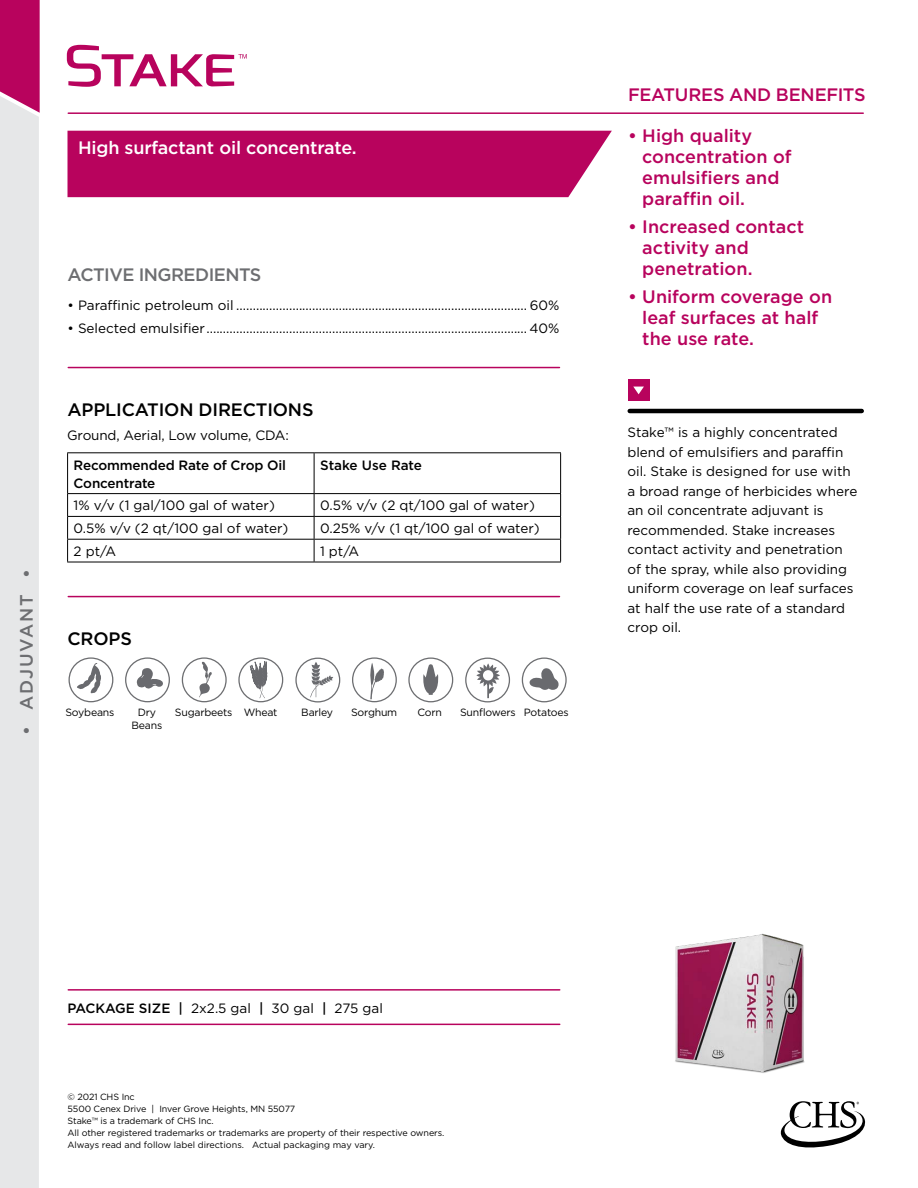
<style>
.page{position:relative;width:918px;height:1188px;background:#fff}
.page>*{position:absolute;margin:0;border:0;box-sizing:border-box;transform-origin:0 0}
.t1{font:500 18px/21px "Gotham";color:#b8035d}
.t2{font:500 18px "Gotham";letter-spacing:-.01em;color:#fff}
.t3{font:500 18px "Gotham";letter-spacing:-.01em;color:#000}
.t4{font:500 18px "Gotham";letter-spacing:-.03em;color:#6d6e71}
.t5{font:500 18px "Gotham";letter-spacing:.1em;color:#6d6e71}
.t6{font:13.5px/19.5px "Gotham";color:#000}
.t7{font:500 13.5px/18px "Gotham";letter-spacing:-.01em;color:#000}
.t8{font:10.5px/12.6px "Gotham";letter-spacing:-.02em;color:#000;text-align:center}
.t9{font:9px/11.9px "Gotham";letter-spacing:-.01em;color:#000}
.s1{font-weight:500}
</style>
<div class="page">
<img style="left:675px;top:933px;width:130px;height:140px">
<svg style="left:67px;top:130px;width:545px;height:68px;background:#bc1267"></svg>
<hr style="left:68px;top:367px;width:492px;height:1px;background:#b8035d">
<hr style="left:68px;top:112px;width:795px;height:2px;background:#b8035d">
<hr style="left:67px;top:452px;width:247px;height:1px;background:#000">
<hr style="left:67px;top:453px;width:1px;height:40px;background:#000">
<hr style="left:314px;top:452px;width:247px;height:1px;background:#000">
<hr style="left:314px;top:453px;width:1px;height:40px;background:#000">
<hr style="left:560px;top:453px;width:1px;height:40px;background:#000">
<hr style="left:67px;top:493px;width:247px;height:1px;background:#000">
<hr style="left:314px;top:493px;width:247px;height:1px;background:#000">
<hr style="left:67px;top:516px;width:247px;height:1px;background:#000">
<hr style="left:314px;top:516px;width:247px;height:1px;background:#000">
<hr style="left:67px;top:539px;width:247px;height:1px;background:#000">
<svg style="left:67px;top:494px;width:1px;height:68px"></svg>
<hr style="left:314px;top:539px;width:247px;height:1px;background:#000">
<svg style="left:314px;top:494px;width:1px;height:68px"></svg>
<svg style="left:560px;top:494px;width:1px;height:68px"></svg>
<hr style="left:67px;top:562px;width:247px;height:1px;background:#000">
<hr style="left:314px;top:562px;width:247px;height:1px;background:#000">
<svg style="left:0;top:0;width:40px;height:1188px;background:#e2d4dc"></svg>
<hr style="left:630px;top:409px;width:232px;height:4px;background:#000">
<div style="left:628px;top:379px;width:22px;height:22px;background:#b8035d"></div>
<svg style="left:633px;top:387px;width:11px;height:7px"></svg>
<div style="left:522px;top:657px;width:45px;height:45px;border:1px solid #6d6e71;border-radius:50%"></div>
<svg style="left:530px;top:668px;width:29px;height:22px"></svg>
<svg style="left:137px;top:668px;width:26px;height:21px"></svg>
<div style="left:125px;top:657px;width:45px;height:45px;border:1px solid #6d6e71;border-radius:50%"></div>
<svg style="left:199px;top:662px;width:13px;height:35px"></svg>
<div style="left:182px;top:657px;width:45px;height:45px;border:1px solid #6d6e71;border-radius:50%"></div>
<svg style="left:77px;top:663px;width:24px;height:31px"></svg>
<div style="left:69px;top:657px;width:44px;height:45px;border:1px solid #6d6e71;border-radius:50%"></div>
<svg style="left:476px;top:663px;width:33px;height:40px"></svg>
<div style="left:465px;top:658px;width:45px;height:44px;border:1px solid #6d6e71;border-radius:50%"></div>
<svg style="left:240px;top:659px;width:43px;height:39px"></svg>
<div style="left:238px;top:657px;width:45px;height:45px;border:1px solid #6d6e71;border-radius:50%"></div>
<svg style="left:423px;top:664px;width:16px;height:31px"></svg>
<div style="left:408px;top:657px;width:45px;height:45px;border:1px solid #6d6e71;border-radius:50%"></div>
<svg style="left:300px;top:662px;width:33px;height:39px"></svg>
<div style="left:295px;top:658px;width:45px;height:45px;border:1px solid #6d6e71;border-radius:50%"></div>
<svg style="left:370px;top:663px;width:14px;height:36px"></svg>
<div style="left:352px;top:657px;width:45px;height:45px;border:1px solid #6d6e71;border-radius:50%"></div>
<hr style="left:68px;top:596px;width:492px;height:1px;background:#b8035d">
<hr style="left:68px;top:989px;width:492px;height:2px;background:#b8035d">
<hr style="left:68px;top:1024px;width:492px;height:1px;background:#b8035d">
<svg style="left:67px;top:45px;width:180px;height:42px"></svg>
<svg style="left:781px;top:1101px;width:84px;height:47px"></svg>
<h1 class="t2" style="left:78px;top:136px;width:280px">High surfactant oil concentrate.</h1>
<h1 class="t5" style="left:15px;top:735px;width:167px;rotate:-90deg">• ADJUVANT •</h1>
<h1 class="t4" style="left:67px;top:263px;width:195px">ACTIVE INGREDIENTS</h1>
<p class="t6" style="left:68px;top:296px;width:493px">• Paraffinic petroleum oil ........................................................................................ 60%</p>
<p class="t6" style="left:68px;top:318px;width:493px">• Selected emulsifier................................................................................................. 40%</p>
<h1 class="t3" style="left:67px;top:398px;width:248px">APPLICATION DIRECTIONS</h1>
<p class="t6" style="left:67px;top:425px;width:223px">Ground, Aerial, Low volume, CDA:</p>
<p class="t7" style="left:74px;top:456px;width:214px">Recommended Rate of Crop Oil<br>Concentrate</p>
<p class="t7" style="left:320px;top:456px;width:104px">Stake Use Rate</p>
<p class="t6" style="left:74px;top:496px;width:203px">1% v/v (1 gal/100 gal of water)</p>
<p class="t6" style="left:320px;top:496px;width:216px">0.5% v/v (2 qt/100 gal of water)</p>
<p class="t6" style="left:74px;top:518px;width:216px">0.5% v/v (2 qt/100 gal of water)</p>
<p class="t6" style="left:320px;top:518px;width:221px">0.25% v/v (1 qt/100 gal of water)</p>
<p class="t6" style="left:74px;top:541px;width:44px">2 pt/A</p>
<p class="t6" style="left:320px;top:541px;width:41px">1 pt/A</p>
<h1 class="t3" style="left:68px;top:626px;width:66px">CROPS</h1>
<p class="t8" style="left:65px;top:706px;width:50px">Soybeans</p>
<p class="t8" style="left:132px;top:706px;width:32px">Dry<br>Beans</p>
<p class="t8" style="left:175px;top:706px;width:104px">Sugarbeets Wheat</p>
<p class="t8" style="left:301px;top:706px;width:33px">Barley</p>
<p class="t8" style="left:351px;top:706px;width:48px">Sorghum</p>
<p class="t8" style="left:417px;top:706px;width:26px">Corn</p>
<p class="t8" style="left:460px;top:706px;width:110px">Sunflowers Potatoes</p>
<h1 class="t1" style="left:628px;top:84px;width:239px">FEATURES AND BENEFITS</h1>
<h1 class="t1" style="left:642px;top:125px;width:151px;text-indent:-14px">• High quality concentration of emulsifiers and paraffin oil.</h1>
<h1 class="t1" style="left:642px;top:216px;width:163px;text-indent:-14px">• Increased contact activity and penetration.</h1>
<h1 class="t1" style="left:642px;top:286px;width:191px;text-indent:-14px">• Uniform coverage on leaf surfaces at half the use rate.</h1>
<p class="t6" style="left:627px;top:423px;width:231px">Stake™ is a highly concentrated blend of emulsifiers and paraffin oil. Stake is designed for use with a broad range of herbicides where an oil concentrate adjuvant is recommended. Stake increases contact activity and penetration of the spray, while also providing uniform coverage on leaf surfaces at half the use rate of a standard crop oil.</p>
<p class="t6" style="left:68px;top:998px;width:317px"><span class="s1">PACKAGE SIZE |</span> 2x2.5 gal <span class="s1">|</span> 30 gal <span class="s1">|</span> 275 gal</p>
<p class="t9" style="left:68px;top:1091px;width:378px">© 2021 CHS Inc<br>5500 Cenex Drive | Inver Grove Heights, MN 55077<br>Stake™ is a trademark of CHS Inc.<br>All other registered trademarks or trademarks are property of their respective owners.<br>Always read and follow label directions. Actual packaging may vary.</p>
</div>
